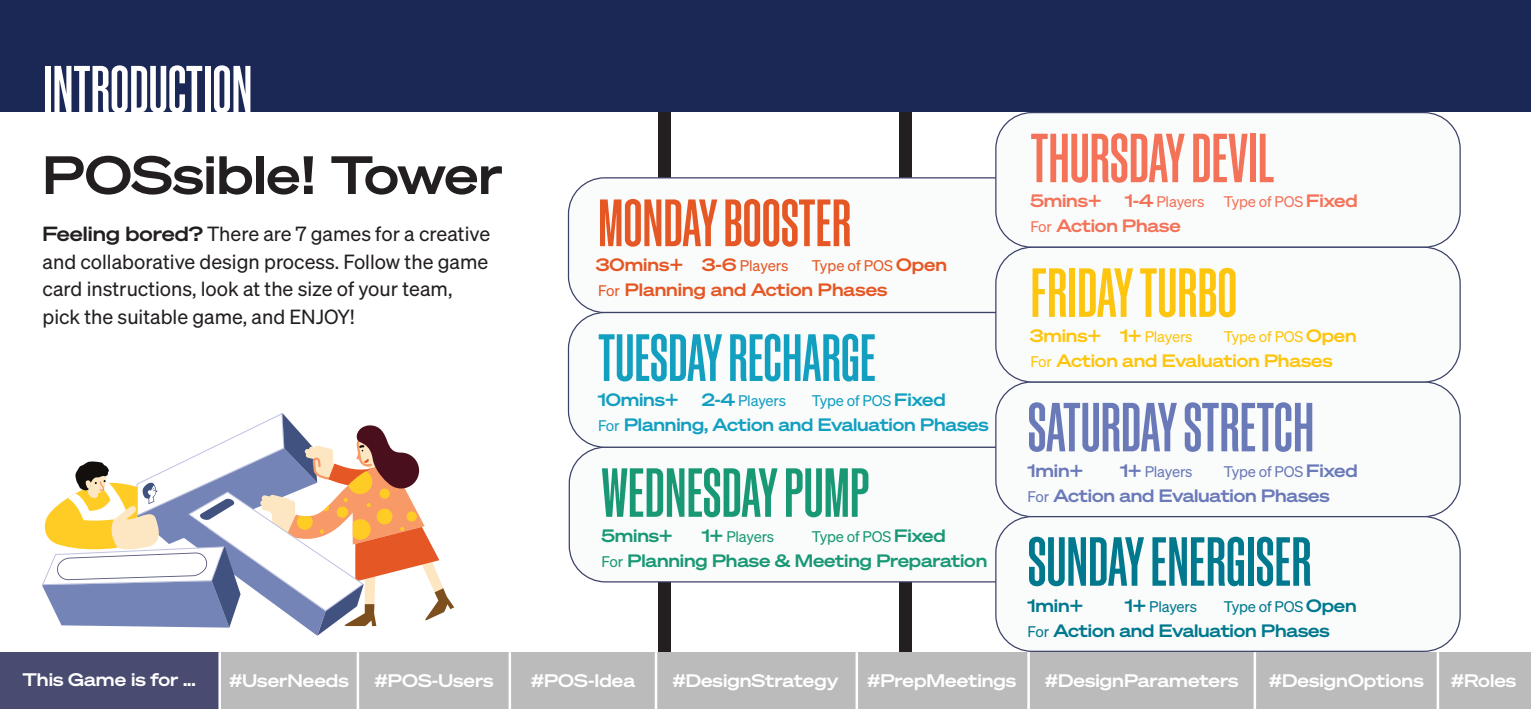
<style>
.page{position:relative;width:1531px;height:709px;background:#fff}
.page>*{position:absolute;margin:0;border:0;box-sizing:border-box;transform-origin:0 0}
.t1{font:67.5px "Sohne Schmal Kraftig";color:#6a79b8}
.t2{font:67.5px "Sohne Schmal Kraftig";color:#00788d}
.t3{font:67.5px "Sohne Schmal Kraftig";color:#199875}
.t4{font:67.5px "Sohne Schmal Kraftig";color:#f37258}
.t5{font:67.5px "Sohne Schmal Kraftig";color:#fdc50e}
.t6{font:65px "Sohne Schmal Kraftig";color:#129fc0}
.t7{font:65px "Sohne Schmal Kraftig";color:#e55724}
.t8{font:65px "Sohne Schmal Kraftig";color:#fff}
.t9{font:600 52.5px "Sohne Breit";color:#231f20}
.t10{font:20px/27.5px "Sohne Buch";color:#231f20}
.t11{font:600 17.75px "Sohne Breit";color:#fff}
.t12{font:600 17.5px "Sohne Breit";letter-spacing:-.01em;color:#129fc0}
.t13{font:600 17.5px "Sohne Breit";color:#e55724}
.t14{font:600 17.5px "Sohne Breit";letter-spacing:-.01em;color:#fdc50e}
.t15{font:600 17.5px "Sohne Breit";letter-spacing:-.01em;color:#199875}
.t16{font:600 17.5px "Sohne Breit";letter-spacing:-.01em;color:#6a79b8}
.t17{font:600 17.5px "Sohne Breit";letter-spacing:-.01em;color:#00788d}
.t18{font:600 17.5px "Sohne Breit";letter-spacing:-.01em;color:#f37258}
.t19{font:15px "Sohne Buch";letter-spacing:-.01em;color:#129fc0}
.t20{font:15px "Sohne Buch";letter-spacing:-.01em;color:#f37258}
.t21{font:15px "Sohne Buch";letter-spacing:-.01em;color:#199875}
.t22{font:15px "Sohne Buch";letter-spacing:-.01em;color:#6a79b8}
.t23{font:15px "Sohne Buch";letter-spacing:-.01em;color:#00788d}
.t24{font:15px "Sohne Buch";color:#e55724}
.t25{font:15px "Sohne Buch";letter-spacing:-.01em;color:#fdc50e}
.s1{font-family:"Sohne Breit";font-weight:600}
.s2{font-family:"Sohne Buch";font-weight:400;font-size:15px}
.s3{font-family:"Sohne Breit";font-weight:600;font-size:17.5px}
</style>
<div class="page">
<div style="left:659px;top:571px;width:12px;height:106px;background:#231f20"></div>
<div style="left:900px;top:571px;width:12px;height:106px;background:#231f20"></div>
<div style="left:659px;top:106px;width:12px;height:106px;background:#231f20"></div>
<div style="left:900px;top:106px;width:12px;height:106px;background:#231f20"></div>
<div style="left:568px;top:178px;width:465px;height:134px;background:#fafbfb;border-radius:36px"></div>
<div style="left:568px;top:177px;width:465px;height:136px;border:1px solid #3c4168;border-radius:36px"></div>
<div style="left:569px;top:447px;width:464px;height:135px;background:#fafbfb;border-radius:36px"></div>
<div style="left:568px;top:312px;width:465px;height:135px;background:#fafbfb;border-radius:36px"></div>
<div style="left:568px;top:312px;width:465px;height:136px;border:1px solid #3c4168;border-radius:36px"></div>
<div style="left:996px;top:113px;width:464px;height:134px;background:#fafbfb;border-radius:36px"></div>
<div style="left:995px;top:112px;width:465px;height:136px;border:1px solid #3c4168;border-radius:36px"></div>
<div style="left:996px;top:382px;width:464px;height:134px;background:#fafbfb;border-radius:36px"></div>
<div style="left:996px;top:516px;width:464px;height:135px;background:#fafbfb;border-radius:36px"></div>
<div style="left:995px;top:516px;width:465px;height:136px;border:1px solid #3c4168;border-radius:36px"></div>
<div style="left:996px;top:247px;width:464px;height:135px;background:#fafbfb;border-radius:36px"></div>
<div style="left:995px;top:247px;width:465px;height:135px;border:1px solid #3c4168;border-radius:36px"></div>
<div style="left:0;top:0;width:1531px;height:45px;background:#1b2855"></div>
<div style="left:0;top:45px;width:1531px;height:67px;background:#1b2855"></div>
<div style="left:0;top:652px;width:1531px;height:57px;background:#494b71"></div>
<div style="left:220px;top:652px;width:138px;height:57px;background:#bbb"></div>
<div style="left:358px;top:652px;width:152px;height:57px;background:#bbb"></div>
<div style="left:510px;top:652px;width:146px;height:57px;background:#bbb"></div>
<div style="left:656px;top:652px;width:199px;height:57px;background:#bbb"></div>
<div style="left:855px;top:652px;width:173px;height:57px;background:#bbb"></div>
<div style="left:1028px;top:652px;width:227px;height:57px;background:#bbb"></div>
<div style="left:1255px;top:652px;width:183px;height:57px;background:#bbb"></div>
<div style="left:1438px;top:652px;width:93px;height:57px;background:#bbb"></div>
<hr style="left:218px;top:652px;width:3px;height:57px;background:#fff">
<hr style="left:357px;top:652px;width:2px;height:57px;background:#fff">
<hr style="left:509px;top:652px;width:2px;height:57px;background:#fff">
<hr style="left:655px;top:652px;width:2px;height:57px;background:#fff">
<hr style="left:855px;top:652px;width:3px;height:57px;background:#fff">
<hr style="left:1027px;top:652px;width:3px;height:57px;background:#fff">
<hr style="left:1253px;top:652px;width:3px;height:57px;background:#fff">
<hr style="left:1436px;top:652px;width:3px;height:57px;background:#fff">
<svg style="left:42px;top:413px;width:412px;height:222px"></svg>
<h2 class="t8" style="left:43px;top:56px;width:211px">INTRODUCTION</h2>
<h3 class="t9" style="left:43px;top:142px;width:461px">POSsible! Tower</h3>
<p class="t10" style="left:43px;top:220px;width:449px"><span class="s1">Feeling bored?</span> There are 7 games for a creative and collaborative design process. Follow the game card instructions, look at the size of your team, pick the suitable game, and ENJOY!</p>
<h2 class="t7" style="left:598px;top:189px;width:255px">MONDAY BOOSTER</h2>
<p class="t13" style="left:598px;top:279px;width:291px"><span class="s2">For</span> Planning and Action Phases</p>
<h2 class="t6" style="left:598px;top:324px;width:279px">TUESDAY RECHARGE</h2>
<p class="t12" style="left:598px;top:414px;width:392px"><span class="s2">For</span> Planning, Action and Evaluation Phases</p>
<h1 class="t3" style="left:601px;top:458px;width:269px">WEDNESDAY PUMP</h1>
<p class="t15" style="left:601px;top:549px;width:387px"><span class="s2">For</span> Planning Phase &amp; Meeting Preparation</p>
<p class="t13" style="left:596px;top:254px;width:194px">30mins+ 3-6 <span class="s2">Players</span></p>
<p class="t24" style="left:812px;top:257px;width:137px">Type of POS <span class="s3">Open</span></p>
<p class="t12" style="left:598px;top:389px;width:82px">10mins+</p>
<p class="t19" style="left:702px;top:391px;width:86px"><span class="s3">2-4</span> Players</p>
<p class="t19" style="left:812px;top:391px;width:135px">Type of POS <span class="s3">Fixed</span></p>
<p class="t15" style="left:602px;top:524px;width:73px">5mins+</p>
<p class="t21" style="left:702px;top:527px;width:74px"><span class="s3">1+</span> Players</p>
<p class="t21" style="left:812px;top:527px;width:135px">Type of POS <span class="s3">Fixed</span></p>
<h1 class="t4" style="left:1030px;top:123px;width:245px">THURSDAY DEVIL</h1>
<p class="t18" style="left:1030px;top:215px;width:152px"><span class="s2">For</span> Action Phase</p>
<h1 class="t5" style="left:1030px;top:258px;width:208px">FRIDAY TURBO</h1>
<p class="t14" style="left:1030px;top:349px;width:304px"><span class="s2">For</span> Action and Evaluation Phases</p>
<h1 class="t1" style="left:1027px;top:392px;width:288px">SATURDAY STRETCH</h1>
<p class="t16" style="left:1027px;top:484px;width:304px"><span class="s2">For</span> Action and Evaluation Phases</p>
<h1 class="t2" style="left:1027px;top:526px;width:285px">SUNDAY ENERGISER</h1>
<p class="t17" style="left:1027px;top:619px;width:304px"><span class="s2">For</span> Action and Evaluation Phases</p>
<p class="t18" style="left:1030px;top:190px;width:73px">5mins+</p>
<p class="t20" style="left:1125px;top:193px;width:81px"><span class="s3">1-4</span> Players</p>
<p class="t20" style="left:1224px;top:193px;width:135px">Type of POS <span class="s3">Fixed</span></p>
<p class="t14" style="left:1030px;top:324px;width:164px">3mins+ 1+ <span class="s2">Players</span></p>
<p class="t25" style="left:1224px;top:327px;width:134px">Type of POS <span class="s3">Open</span></p>
<p class="t16" style="left:1027px;top:459px;width:57px">1min+</p>
<p class="t22" style="left:1120px;top:462px;width:74px"><span class="s3">1+</span> Players</p>
<p class="t22" style="left:1224px;top:462px;width:135px">Type of POS <span class="s3">Fixed</span></p>
<p class="t17" style="left:1027px;top:594px;width:57px">1min+</p>
<p class="t23" style="left:1125px;top:597px;width:74px"><span class="s3">1+</span> Players</p>
<p class="t23" style="left:1224px;top:597px;width:134px">Type of POS <span class="s3">Open</span></p>
<p class="t11" style="left:23px;top:668px;width:175px">This Game is for ...</p>
<p class="t11" style="left:229px;top:669px;width:121px">#UserNeeds</p>
<p class="t11" style="left:374px;top:669px;width:121px">#POS-Users</p>
<p class="t11" style="left:531px;top:669px;width:106px">#POS-Idea</p>
<p class="t11" style="left:672px;top:669px;width:168px">#DesignStrategy</p>
<p class="t11" style="left:867px;top:669px;width:151px">#PrepMeetings</p>
<p class="t11" style="left:1045px;top:669px;width:195px">#DesignParameters</p>
<p class="t11" style="left:1269px;top:669px;width:156px">#DesignOptions</p>
<p class="t11" style="left:1451px;top:669px;width:67px">#Roles</p>
</div>
